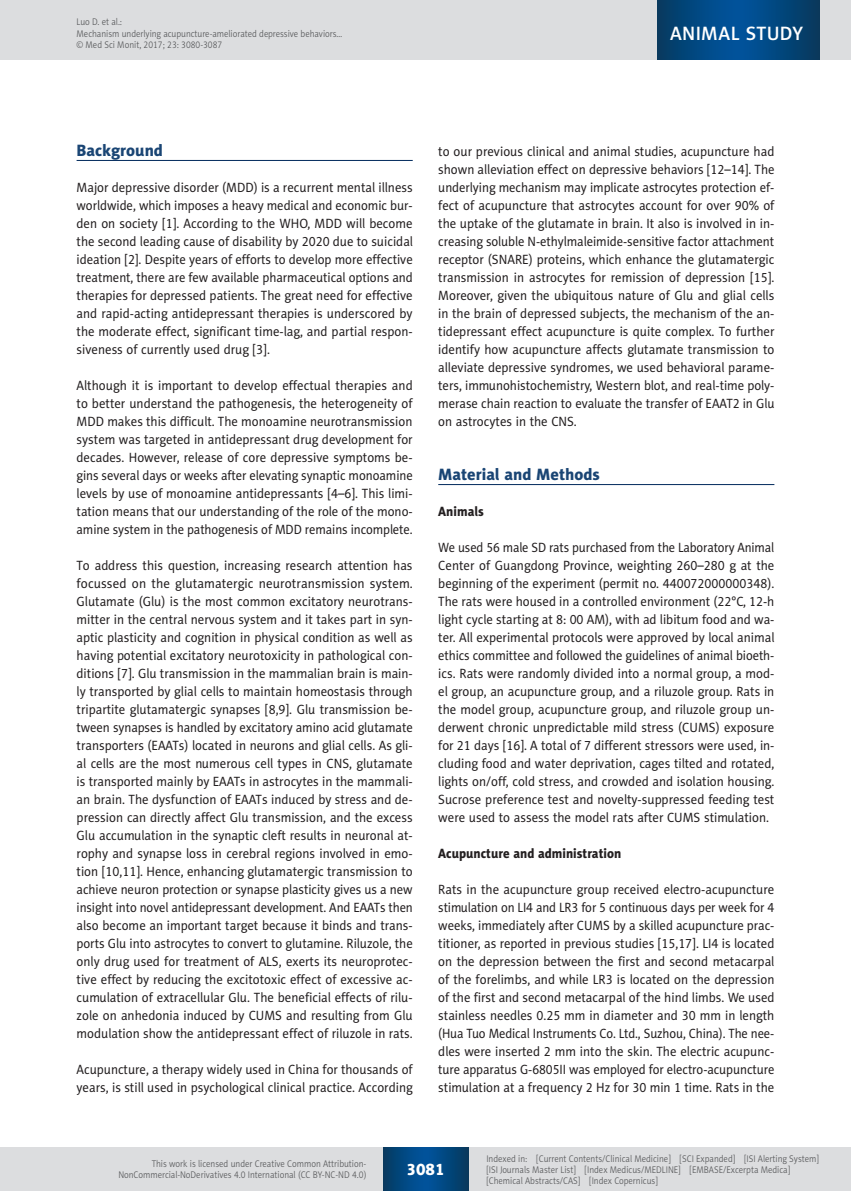
<style>
.page{position:relative;width:851px;height:1191px;background:#fff}
.page>*{position:absolute;margin:0;border:0;box-sizing:border-box;transform-origin:0 0}
.t1{font:19.5px "Naomi Sans EFN Medium";letter-spacing:.015em;color:#fff}
.MSM_Headline_1{font:16.5px "Naomi Sans EFN Heavy";color:#1a4574}
.t2{font:16.5px "Naomi Sans EFN Heavy";color:#fff}
.MSM_Body{font:13.5px/18px "Naomi Sans EFN";color:#231f20;text-align:justify;scale:.95 1}
.MSM_Body-2{font:13.5px/18px "Naomi Sans EFN";color:#231f20;text-align:justify;scale:.93 1}
.MSM_Headline_2{font:13.5px "Naomi Sans EFN Heavy";color:#231f20;scale:.95 1}
.MSM_pagina_zywa{font:9.75px/11.2px "Naomi Sans EFN Light";color:#57585a;scale:.9 1}
.MSM_pagina_sygnatura{font:9.75px "Naomi Sans EFN Light";color:#57585a;scale:.9 1}
</style>
<div class="page">
<hr style="left:77px;top:160px;width:335px;height:1px;background:#00295c">
<hr style="left:438px;top:484px;width:336px;height:1px;background:#00295c">
<div style="left:0;top:1148px;width:850px;height:43px;background:#dcdddf"></div>
<svg style="left:383px;top:1147px;width:85px;height:43px;background:#02477e"></svg>
<div style="left:0;top:0;width:850px;height:60px;background:#dcdddf"></div>
<svg style="left:657px;top:0;width:162px;height:60px;background:#02477e"></svg>
<p class="MSM_pagina_zywa" style="left:77px;top:16px;width:297px">Luo D. et al.:<br>Mechanism underlying acupuncture-ameliorated depressive behaviors…</p>
<p class="MSM_pagina_sygnatura" style="left:77px;top:39px;width:163px">© Med Sci Monit, 2017; 23: 3080-3087</p>
<h1 class="t1" style="left:670px;top:22px;width:134px">ANIMAL STUDY</h1>
<p class="MSM_Headline_1" style="left:77px;top:140px;width:88px">Background</p>
<p class="MSM_Body" style="left:77px;top:178px;width:355px">Major depressive disorder (MDD) is a recurrent mental illness worldwide, which imposes a heavy medical and economic bur&shy;den on society [1]. According to the WHO, MDD will become the second leading cause of disability by 2020 due to suicidal ideation [2]. Despite years of efforts to develop more effective treatment, there are few available pharmaceutical options and therapies for depressed patients. The great need for effective and rapid-acting antidepressant therapies is underscored by the moderate effect, significant time-lag, and partial respon&shy;siveness of currently used drug [3].</p>
<p class="MSM_Body" style="left:77px;top:376px;width:355px">Although it is important to develop effectual therapies and to better understand the pathogenesis, the heterogeneity of MDD makes this difficult. The monoamine neurotransmission system was targeted in antidepressant drug development for decades. However, release of core depressive symptoms be&shy;gins several days or weeks after elevating synaptic monoamine levels by use of monoamine antidepressants [4–6]. This limi&shy;tation means that our understanding of the role of the mono&shy;amine system in the pathogenesis of MDD remains incomplete.</p>
<p class="MSM_Body" style="left:77px;top:556px;width:355px">To address this question, increasing research attention has focussed on the glutamatergic neurotransmission system.<br>Glutamate (Glu) is the most common excitatory neurotrans&shy;mitter in the central nervous system and it takes part in syn&shy;aptic plasticity and cognition in physical condition as well as having potential excitatory neurotoxicity in pathological con&shy;ditions [7]. Glu transmission in the mammalian brain is main&shy;ly transported by glial cells to maintain homeostasis through tripartite glutamatergic synapses [8,9]. Glu transmission be&shy;tween synapses is handled by excitatory amino acid glutamate transporters (EAATs) located in neurons and glial cells. As gli&shy;al cells are the most numerous cell types in CNS, glutamate is transported mainly by EAATs in astrocytes in the mammali&shy;an brain. The dysfunction of EAATs induced by stress and de&shy;pression can directly affect Glu transmission, and the excess Glu accumulation in the synaptic cleft results in neuronal at&shy;rophy and synapse loss in cerebral regions involved in emo&shy;tion [10,11]. Hence, enhancing glutamatergic transmission to achieve neuron protection or synapse plasticity gives us a new insight into novel antidepressant development. And EAATs then also become an important target because it binds and trans&shy;ports Glu into astrocytes to convert to glutamine. Riluzole, the only drug used for treatment of ALS, exerts its neuroprotec&shy;tive effect by reducing the excitotoxic effect of excessive ac&shy;cumulation of extracellular Glu. The beneficial effects of rilu&shy;zole on anhedonia induced by CUMS and resulting from Glu modulation show the antidepressant effect of riluzole in rats.</p>
<p class="MSM_Body" style="left:77px;top:1060px;width:355px">Acupuncture, a therapy widely used in China for thousands of years, is still used in psychological clinical practice. According</p>
<p class="MSM_Body" style="left:438px;top:142px;width:355px">to our previous clinical and animal studies, acupuncture had shown alleviation effect on depressive behaviors [12–14]. The underlying mechanism may implicate astrocytes protection ef&shy;fect of acupuncture that astrocytes account for over 90% of the uptake of the glutamate in brain. It also is involved in in&shy;creasing soluble N-ethylmaleimide-sensitive factor attachment receptor (SNARE) proteins, which enhance the glutamatergic transmission in astrocytes for remission of depression [15].<br>Moreover, given the ubiquitous nature of Glu and glial cells in the brain of depressed subjects, the mechanism of the an&shy;tidepressant effect acupuncture is quite complex. To further identify how acupuncture affects glutamate transmission to alleviate depressive syndromes, we used behavioral parame&shy;ters, immunohistochemistry, Western blot, and real-time poly&shy;merase chain reaction to evaluate the transfer of EAAT2 in Glu on astrocytes in the CNS.</p>
<p class="MSM_Headline_1" style="left:438px;top:464px;width:163px">Material and Methods</p>
<p class="MSM_Headline_2" style="left:438px;top:503px;width:49px">Animals</p>
<p class="MSM_Body-2" style="left:438px;top:538px;width:363px">We used 56 male SD rats purchased from the Laboratory Animal Center of Guangdong Province, weighting 260–280 g at the beginning of the experiment (permit no. 440072000000348).<br>The rats were housed in a controlled environment (22°C, 12-h light cycle starting at 8: 00 AM), with ad libitum food and wa&shy;ter. All experimental protocols were approved by local animal ethics committee and followed the guidelines of animal bioeth&shy;ics. Rats were randomly divided into a normal group, a mod&shy;el group, an acupuncture group, and a riluzole group. Rats in the model group, acupuncture group, and riluzole group un&shy;derwent chronic unpredictable mild stress (CUMS) exposure for 21 days [16]. A total of 7 different stressors were used, in&shy;cluding food and water deprivation, cages tilted and rotated, lights on/off, cold stress, and crowded and isolation housing.<br>Sucrose preference test and novelty-suppressed feeding test were used to assess the model rats after CUMS stimulation.</p>
<p class="MSM_Headline_2" style="left:438px;top:845px;width:194px">Acupuncture and administration</p>
<p class="MSM_Body" style="left:438px;top:880px;width:355px">Rats in the acupuncture group received electro-acupuncture stimulation on LI4 and LR3 for 5 continuous days per week for 4 weeks, immediately after CUMS by a skilled acupuncture prac&shy;titioner, as reported in previous studies [15,17]. LI4 is located on the depression between the first and second metacarpal of the forelimbs, and while LR3 is located on the depression of the first and second metacarpal of the hind limbs. We used stainless needles 0.25 mm in diameter and 30 mm in length (Hua Tuo Medical Instruments Co. Ltd., Suzhou, China). The nee&shy;dles were inserted 2 mm into the skin. The electric acupunc&shy;ture apparatus G-6805II was employed for electro-acupuncture stimulation at a frequency 2 Hz for 30 min 1 time. Rats in the</p>
<p class="MSM_pagina_zywa" style="left:118px;top:1158px;width:277px;text-align:right">This work is licensed under Creative Common Attribution-<br>NonCommercial-NoDerivatives 4.0 International (CC BY-NC-ND 4.0)</p>
<p class="t2" style="left:406px;top:1159px;width:40px">3081</p>
<p class="MSM_pagina_zywa" style="left:486px;top:1152px;width:371px">Indexed in: [Current Contents/Clinical Medicine] [SCI Expanded] [ISI Alerting System] [ISI Journals Master List] [Index Medicus/MEDLINE] [EMBASE/Excerpta Medica] [Chemical Abstracts/CAS] [Index Copernicus]</p>
</div>
